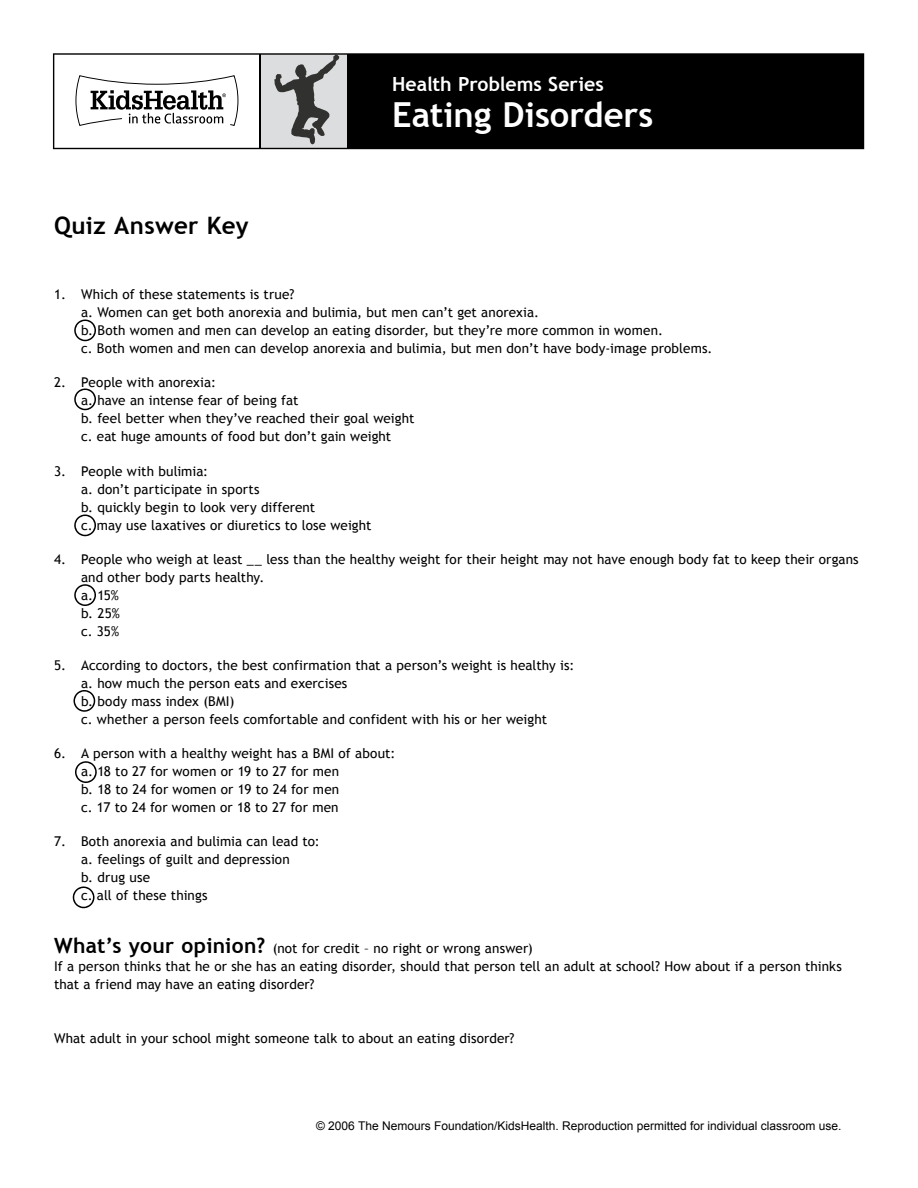
<style>
.page{position:relative;width:918px;height:1188px;background:#fff}
.page>*{position:absolute;margin:0;border:0;box-sizing:border-box;transform-origin:0 0}
.t1{font:700 34.5px "Trebuchet MS";color:#fff}
.t2{font:700 24px "Trebuchet MS";letter-spacing:.015em;color:#000}
.t3{font:700 19.5px "Trebuchet MS";color:#fff}
.t4{font:13.5px/18px "Trebuchet MS";letter-spacing:.01em;color:#000}
.t5{font:12px "Arial";color:#000}
.s1{font-weight:700;font-size:21px}
</style>
<div class="page">
<svg style="left:53px;top:53px;width:811px;height:96px;fill:#000"></svg>
<svg style="left:274px;top:54px;width:65px;height:91px;background:#a4a5a5"></svg>
<svg style="left:74px;top:320px;width:22px;height:21px"></svg>
<svg style="left:74px;top:388px;width:22px;height:22px"></svg>
<svg style="left:74px;top:514px;width:22px;height:22px"></svg>
<svg style="left:74px;top:584px;width:22px;height:22px"></svg>
<svg style="left:74px;top:690px;width:21px;height:22px"></svg>
<svg style="left:75px;top:761px;width:22px;height:22px"></svg>
<svg style="left:73px;top:886px;width:21px;height:22px"></svg>
<h2 class="t2" style="left:54px;top:210px;width:196px">Quiz Answer Key</h2>
<h3 class="t3" style="left:392px;top:71px;width:213px">Health Problems Series</h3>
<h1 class="t1" style="left:392px;top:93px;width:263px">Eating Disorders</h1>
<p class="t4" style="left:81px;top:286px;width:633px">Which of these statements is true?<br>a. Women can get both anorexia and bulimia, but men can’t get anorexia.<br>b. Both women and men can develop an eating disorder, but they’re more common in women.<br>c. Both women and men can develop anorexia and bulimia, but men don’t have body-image problems.</p>
<p class="t4" style="left:81px;top:374px;width:335px">People with anorexia:<br>a. have an intense fear of being fat<br>b. feel better when they’ve reached their goal weight c. eat huge amounts of food but don’t gain weight</p>
<p class="t4" style="left:81px;top:462px;width:292px">People with bulimia:<br>a. don’t participate in sports<br>b. quickly begin to look very different<br>c. may use laxatives or diuretics to lose weight</p>
<p class="t4" style="left:81px;top:550px;width:779px">People who weigh at least __ less than the healthy weight for their height may not have enough body fat to keep their organs and other body parts healthy.<br>a. 15%<br>b. 25%<br>c. 35%</p>
<p class="t4" style="left:81px;top:656px;width:495px">According to doctors, the best confirmation that a person’s weight is healthy is: a. how much the person eats and exercises<br>b. body mass index (BMI)<br>c. whether a person feels comfortable and confident with his or her weight</p>
<p class="t4" style="left:81px;top:745px;width:316px">A person with a healthy weight has a BMI of about: a. 18 to 27 for women or 19 to 27 for men<br>b. 18 to 24 for women or 19 to 24 for men<br>c. 17 to 24 for women or 18 to 27 for men</p>
<p class="t4" style="left:81px;top:833px;width:240px">Both anorexia and bulimia can lead to: a. feelings of guilt and depression<br>b. drug use<br>c. all of these things</p>
<p class="t4" style="left:54px;top:939px;width:790px"><span class="s1">What’s your opinion?</span> (not for credit – no right or wrong answer)<br>If a person thinks that he or she has an eating disorder, should that person tell an adult at school? How about if a person thinks that a friend may have an eating disorder?</p>
<p class="t4" style="left:54px;top:286px;width:14px">1.</p>
<p class="t4" style="left:54px;top:374px;width:14px">2.</p>
<p class="t4" style="left:54px;top:462px;width:14px">3.</p>
<p class="t4" style="left:54px;top:550px;width:14px">4.</p>
<p class="t4" style="left:54px;top:656px;width:14px">5.</p>
<p class="t4" style="left:54px;top:745px;width:14px">6.</p>
<p class="t4" style="left:54px;top:833px;width:14px">7.</p>
<p class="t4" style="left:54px;top:1029px;width:462px">What adult in your school might someone talk to about an eating disorder?</p>
<p class="t5" style="left:316px;top:1118px;width:527px">© 2006 The Nemours Foundation/KidsHealth. Reproduction permitted for individual classroom use.</p>
</div>
